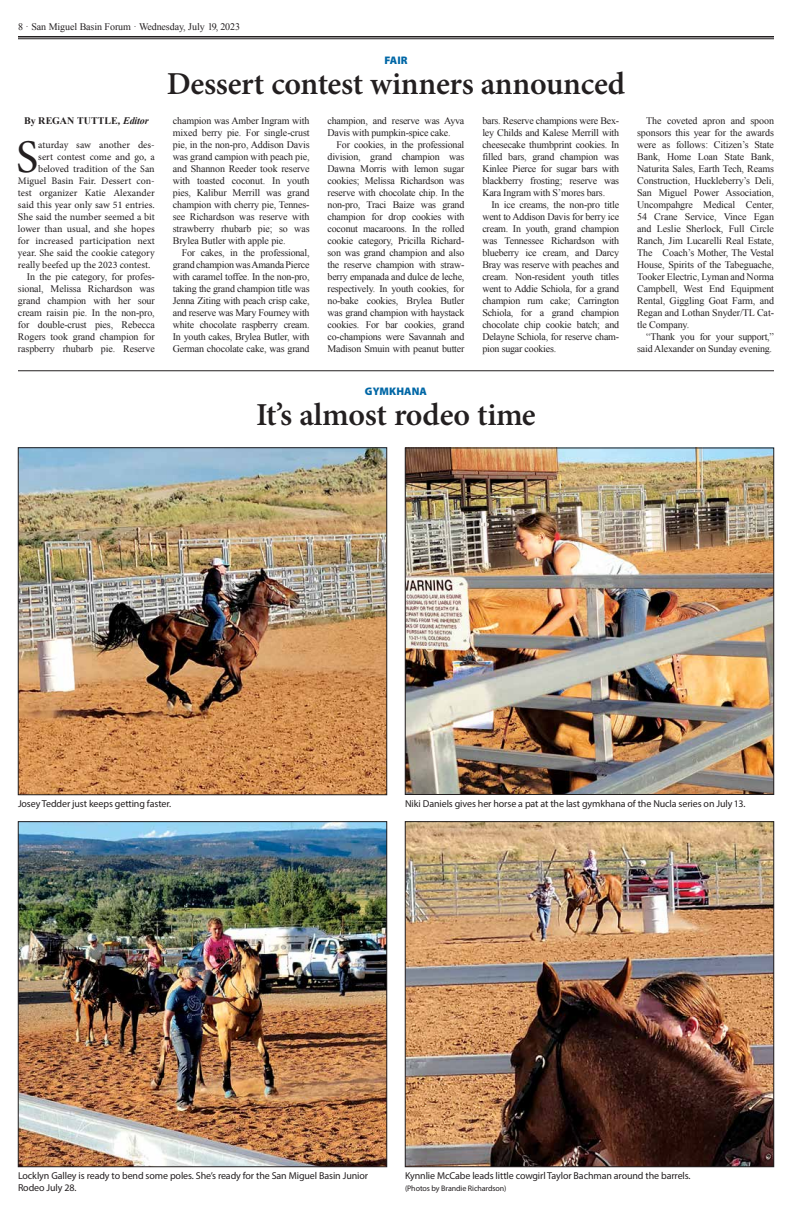
<style>
.page{position:relative;width:792px;height:1224px;background:#fff}
.page>*{position:absolute;margin:0;border:0;box-sizing:border-box;transform-origin:0 0}
.t1{font:46.9px "Minion Pro";color:#231f20}
.t2{font:600 32px "Minion Pro";letter-spacing:-.01em;color:#231f20}
.t3{font:900 11px "Myriad Pro";letter-spacing:.01em;color:#0067a6}
.t4{font:10px/12px "Times New Roman";letter-spacing:-.02em;color:#231f20;text-align:justify}
.t5{font:10px "Minion Pro";color:#231f20}
.t6{font:10px/12px "Myriad Pro";letter-spacing:-.01em;color:#231f20}
.t7{font:700 10px "Times New Roman";color:#231f20}
.t8{font:8px "Myriad Pro";letter-spacing:-.01em;color:#231f20}
.s1{font-style:italic}
.s2{font-family:"Times New Roman"}
</style>
<div class="page">
<hr style="left:18px;top:36px;width:756px;height:2px;background:#231f20">
<hr style="left:18px;top:38px;width:756px;height:1px;background:#231f20">
<hr style="left:18px;top:370px;width:756px;height:1px;background:#231f20">
<img style="left:20px;top:449px;width:365px;height:344px">
<div style="left:18px;top:447px;width:369px;height:348px;border:1px solid #231f20"></div>
<img style="left:20px;top:823px;width:365px;height:342px">
<div style="left:18px;top:821px;width:369px;height:346px;border:1px solid #231f20"></div>
<img style="left:407px;top:823px;width:365px;height:342px">
<div style="left:405px;top:821px;width:369px;height:346px;border:1px solid #231f20"></div>
<img style="left:407px;top:450px;width:365px;height:343px">
<div style="left:405px;top:448px;width:369px;height:347px;border:1px solid #231f20"></div>
<p class="t4" style="left:18px;top:21px;width:224px">8 · San Miguel Basin Forum · Wednesday, July 19, 2023</p>
<p class="t7" style="left:24px;top:113px;width:126px">By REGAN TUTTLE<span class="s1">, Editor</span></p>
<h1 class="t1" style="left:16px;top:125px;width:24px">S</h1>
<p class="t5" style="left:38px;top:138px;width:118px">aturday saw another des-</p>
<p class="t5" style="left:38px;top:150px;width:118px">sert contest come and go, a</p>
<p class="t5" style="left:38px;top:162px;width:118px">beloved tradition of the San</p>
<p class="t5" style="left:18px;top:174px;width:138px">Miguel Basin Fair. Dessert con-</p>
<p class="t5" style="left:18px;top:186px;width:138px">test organizer Katie Alexander</p>
<p class="t5" style="left:18px;top:198px;width:138px">said this year only saw 51 entries.</p>
<p class="t5" style="left:18px;top:210px;width:138px"><span class="s2">S</span>he said the number seemed a bit</p>
<p class="t5" style="left:18px;top:222px;width:138px">lower than usual, and she hopes</p>
<p class="t5" style="left:18px;top:234px;width:138px">for increased participation next</p>
<p class="t5" style="left:18px;top:246px;width:138px">year. She said the cookie category</p>
<p class="t5" style="left:18px;top:258px;width:134px">really beefed up the 2023 contest.</p>
<p class="t4" style="left:18px;top:270px;width:138px;text-indent:9px">In the pie category, for profes&shy;sional, Melissa Richardson was grand champion with her sour cream raisin pie. In the non-pro, for double-crust pies, Rebecca Rogers took grand champion for raspberry rhubarb pie. Reserve</p>
<p class="t3" style="left:384px;top:54px;width:25px">FAIR</p>
<h2 class="t2" style="left:167px;top:62px;width:460px">Dessert contest winners announced</h2>
<p class="t4" style="left:173px;top:114px;width:138px">champion was Amber Ingram with mixed berry pie. For single-crust pie, in the non-pro, Addison Davis was grand campion with peach pie, and Shannon Reeder took reserve with toasted coconut. In youth pies, Kalibur Merrill was grand champion with cherry pie, Tennes&shy;see Richardson was reserve with strawberry rhubarb pie; so was Brylea Butler with apple pie.</p>
<p class="t4" style="left:173px;top:246px;width:138px;text-indent:9px">For cakes, in the professional, grand champion was Amanda Pierce with caramel toffee. In the non-pro, taking the grand champion title was Jenna Ziting with peach crisp cake, and reserve was Mary Fourney with white chocolate raspberry cream.<br>In youth cakes, Brylea Butler, with German chocolate cake, was grand</p>
<p class="t4" style="left:328px;top:114px;width:138px">champion, and reserve was Ayva<br>Davis with pumpkin-spice cake.</p>
<p class="t4" style="left:328px;top:138px;width:138px;text-indent:9px">For cookies, in the professional division, grand champion was Dawna Morris with lemon sugar cookies; Melissa Richardson was reserve with chocolate chip. In the non-pro, Traci Baize was grand champion for drop cookies with coconut macaroons. In the rolled cookie category, Pricilla Richard&shy;son was grand champion and also the reserve champion with straw&shy;berry empanada and dulce de leche, respectively. In youth cookies, for no-bake cookies, Brylea Butler was grand champion with haystack cookies. For bar cookies, grand co-champions were Savannah and Madison Smuin with peanut butter</p>
<p class="t4" style="left:482px;top:114px;width:138px">bars. Reserve champions were Bex&shy;ley Childs and Kalese Merrill with cheesecake thumbprint cookies. In filled bars, grand champion was Kinlee Pierce for sugar bars with blackberry frosting; reserve was Kara Ingram with S’mores bars.</p>
<p class="t4" style="left:482px;top:198px;width:138px;text-indent:9px">In ice creams, the non-pro title went to Addison Davis for berry ice cream. In youth, grand champion was Tennessee Richardson with blueberry ice cream, and Darcy Bray was reserve with peaches and cream. Non-resident youth titles went to Addie Schiola, for a grand champion rum cake; Carrington Schiola, for a grand champion chocolate chip cookie batch; and Delayne Schiola, for reserve cham&shy;pion sugar cookies.</p>
<p class="t4" style="left:637px;top:114px;width:138px;text-indent:9px">The coveted apron and spoon sponsors this year for the awards were as follows: Citizen’s State Bank, Home Loan State Bank, Naturita Sales, Earth Tech, Reams Construction, Huckleberry’s Deli, San Miguel Power Association, Uncompahgre Medical Center, 54 Crane Service, Vince Egan and Leslie Sherlock, Full Circle Ranch, Jim Lucarelli Real Estate, The Coach’s Mother, The Vestal House, Spirits of the Tabeguache, Tooker Electric, Lyman and Norma Campbell, West End Equipment Rental, Giggling Goat Farm, and Regan and Lothan Snyder/TL Cat&shy;tle Company.</p>
<p class="t4" style="left:637px;top:330px;width:138px;text-align:right">“Thank you for your support,” said Alexander on Sunday evening.</p>
<p class="t3" style="left:365px;top:385px;width:64px">GYMKHANA</p>
<h2 class="t2" style="left:256px;top:393px;width:281px">It’s almost rodeo time</h2>
<p class="t6" style="left:18px;top:797px;width:155px">Josey Tedder just keeps getting faster.</p>
<p class="t6" style="left:405px;top:797px;width:342px">Niki Daniels gives her horse a pat at the last gymkhana of the Nucla series on July 13.</p>
<p class="t6" style="left:18px;top:1169px;width:352px">Locklyn Galley is ready to bend some poles. She’s ready for the San Miguel Basin Junior<br>Rodeo July 28.</p>
<p class="t6" style="left:405px;top:1169px;width:287px">Kynnlie McCabe leads little cowgirl Taylor Bachman around the barrels.</p>
<p class="t8" style="left:405px;top:1183px;width:103px">(Photos by Brandie Richardson)</p>
</div>
